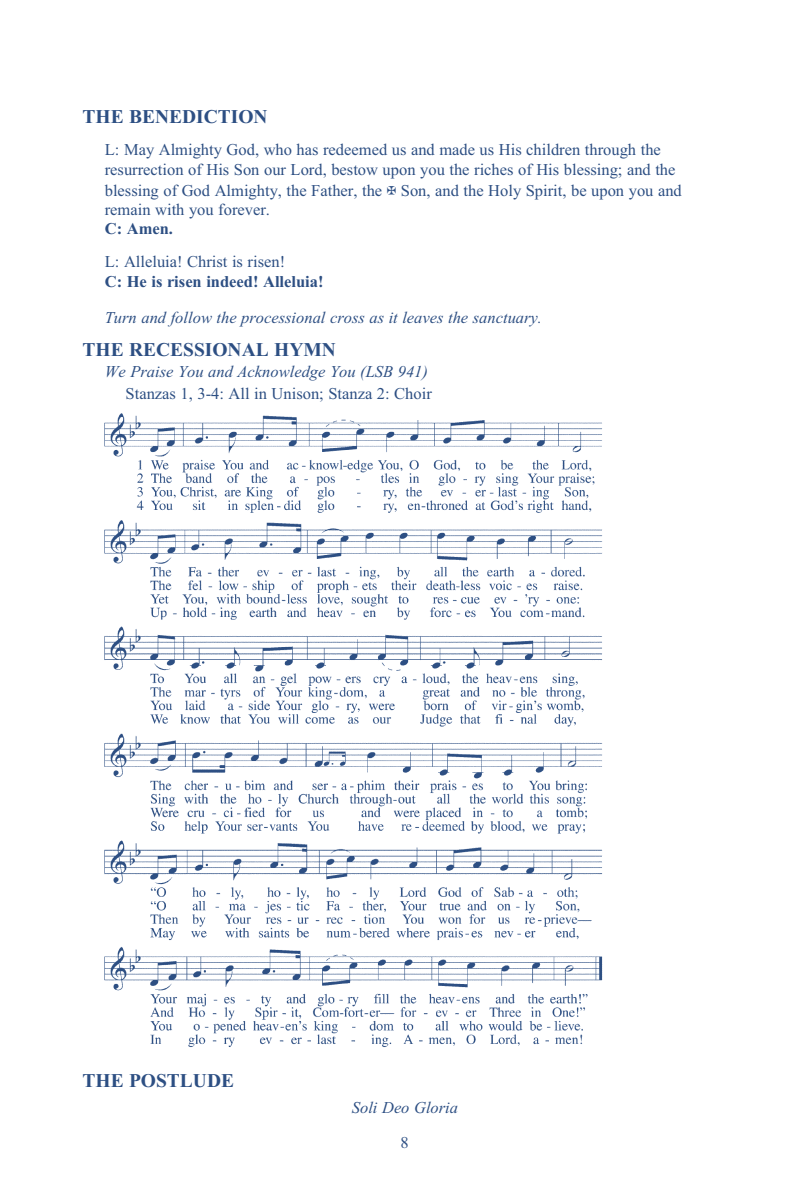
<style>
.page{position:relative;width:810px;height:1188px;background:#fff}
.page>*{position:absolute;margin:0;border:0;box-sizing:border-box;transform-origin:0 0}
.t1{font:19.5px "Times New Roman PS Bold MT OTF";color:#2d4f83}
.t2{font:700 19.5px "Times New Roman";color:#2d4f83}
.t3{font:16.5px/20.4px "Times New Roman";color:#2d4f83}
.t4{font:16.5px "Times New Roman PS Italic MT OTF";color:#2d4f83}
.t5{font:16.5px "Times New Roman PS Bold MT OTF";color:#2d4f83}
</style>
<div class="page">
<img style="left:104px;top:413px;width:499px;height:634px">
<p class="t1" style="left:82px;top:105px;width:187px">THE BENEDICTION</p>
<p class="t3" style="left:105px;top:139px;width:579px">L: May Almighty God, who has redeemed us and made us His children through the resurrection of His Son our Lord, bestow upon you the riches of His blessing; and the blessing of God Almighty, the Father, the ✠ Son, and the Holy Spirit, be upon you and</p>
<p class="t3" style="left:105px;top:199px;width:167px">remain with you forever.</p>
<p class="t5" style="left:105px;top:219px;width:70px">C: Amen.</p>
<p class="t3" style="left:105px;top:251px;width:182px">L: Alleluia! Christ is risen!</p>
<p class="t5" style="left:105px;top:272px;width:220px">C: He is risen indeed! Alleluia!</p>
<p class="t4" style="left:105px;top:308px;width:439px">Turn and follow the processional cross as it leaves the sanctuary.</p>
<p class="t1" style="left:82px;top:338px;width:255px">THE RECESSIONAL HYMN</p>
<p class="t4" style="left:105px;top:362px;width:325px">We Praise You and Acknowledge You (LSB 941)</p>
<p class="t3" style="left:126px;top:383px;width:308px">Stanzas 1, 3-4: All in Unison; Stanza 2: Choir</p>
<p class="t2" style="left:82px;top:1069px;width:153px">THE POSTLUDE</p>
<p class="t4" style="left:352px;top:1097px;width:108px">Soli Deo Gloria</p>
<p class="t3" style="left:401px;top:1133px;width:10px">8</p>
</div>
